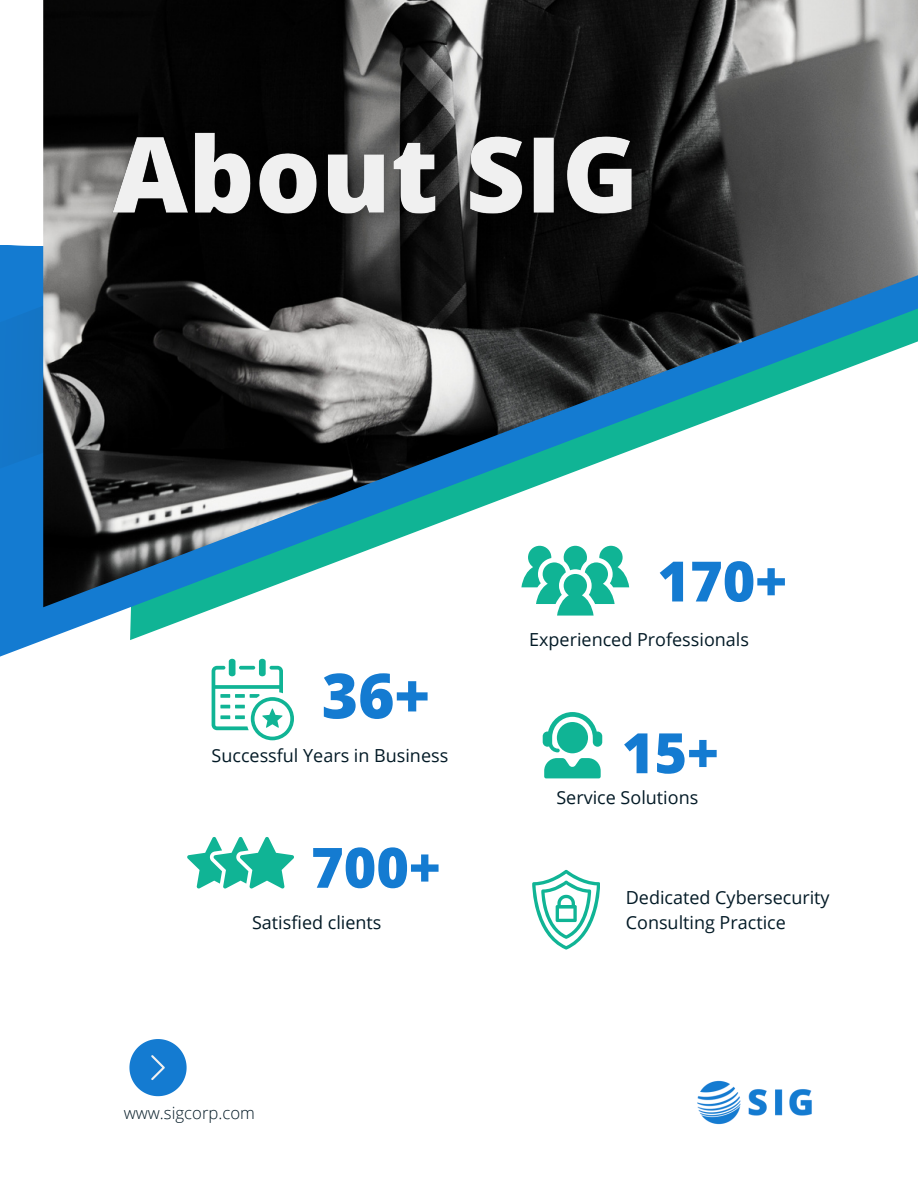
<style>
.page{position:relative;width:918px;height:1188px;background:#fff}
.page>*{position:absolute;margin:0;border:0;box-sizing:border-box;transform-origin:0 0}
.t1{font:800 62.25px "Open Sans";color:#147bd1}
.t2{font:800 55.8px "Open Sans";color:#147bd1}
.t3{font:18px/24.8px "Open Sans";color:#031a26}
.t4{font:300 16.65px "Open Sans";color:#031a26}
</style>
<div class="page">
<svg style="left:0;top:551px;width:603px;height:193px"></svg>
<svg style="left:0;top:245px;width:43px;height:306px;fill:#147bd1"></svg>
<img style="left:43px;top:0;width:875px;height:607px">
<img style="left:697px;top:1080px;width:115px;height:45px">
<img style="left:87px;top:103px;width:573px;height:141px">
<svg style="left:212px;top:659px;width:82px;height:81px"></svg>
<svg style="left:543px;top:712px;width:59px;height:66px"></svg>
<svg style="left:521px;top:546px;width:108px;height:70px"></svg>
<svg style="left:187px;top:837px;width:107px;height:52px"></svg>
<svg style="left:532px;top:870px;width:68px;height:80px"></svg>
<svg style="left:129px;top:1039px;width:58px;height:57px"></svg>
<p class="t1" style="left:322px;top:652px;width:110px">36+</p>
<p class="t3" style="left:212px;top:742px;width:238px">Successful Years in Business</p>
<p class="t2" style="left:311px;top:828px;width:131px">700+</p>
<p class="t3" style="left:252px;top:909px;width:131px">Satisfied clients</p>
<p class="t4" style="left:124px;top:1101px;width:133px">www.sigcorp.com</p>
<p class="t2" style="left:657px;top:542px;width:131px">170+</p>
<p class="t3" style="left:529px;top:627px;width:221px">Experienced Professionals</p>
<p class="t2" style="left:622px;top:714px;width:98px">15+</p>
<p class="t3" style="left:556px;top:785px;width:143px">Service Solutions</p>
<p class="t3" style="left:626px;top:885px;width:205px">Dedicated Cybersecurity<br>Consulting Practice</p>
</div>
